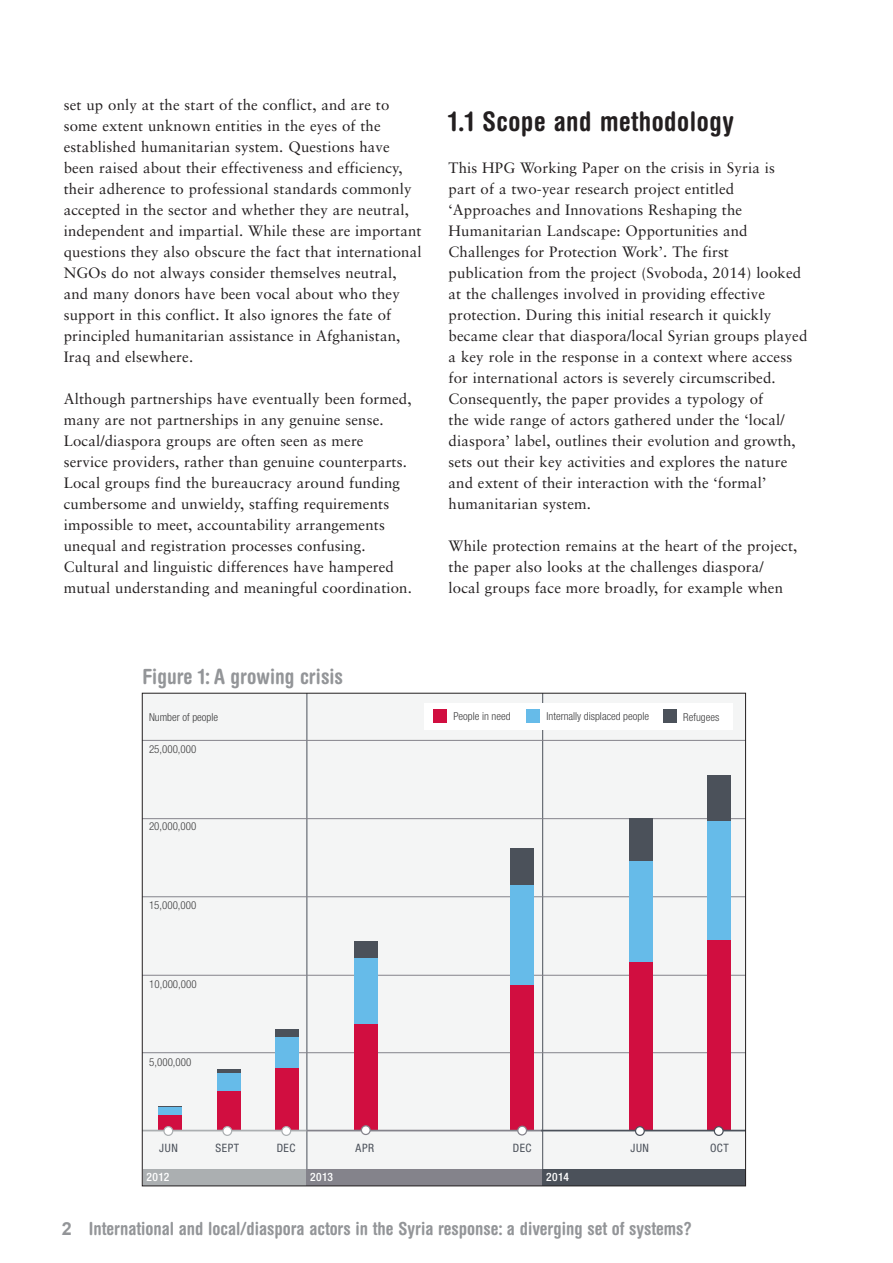
<style>
.page{position:relative;width:893px;height:1263px;background:#fff}
.page>*{position:absolute;margin:0;border:0;box-sizing:border-box;transform-origin:0 0}
.B_head{font:700 condensed 27px "Helvetica Rounded";letter-spacing:.02em;color:#231f20}
.table_head{font:700 condensed 21px "Helvetica Rounded";color:#939598}
.t1{font:700 condensed 18px "Helvetica Rounded";color:#939598}
.Body_txt{font:15px/21px "Sabon";letter-spacing:.01em;color:#231f20}
.t2{font:condensed 11.55px "Helvetica Neue LT Std";letter-spacing:.05em;color:#4b515a}
.t3{font:500 condensed 11.55px "Helvetica Neue LT Std";letter-spacing:.035em;color:#fff}
.t4{font:300 condensed 10.95px "Helvetica Neue LT Std";color:#3e3e3f}
.s1{font-family:"Arial";font-stretch:normal}
</style>
<div class="page">
<div style="left:142px;top:693px;width:604px;height:492px;background:#f4f5f5"></div>
<hr style="left:306px;top:693px;width:1px;height:492px;background:#4b515a">
<hr style="left:542px;top:693px;width:1px;height:492px;background:#4b515a">
<hr style="left:142px;top:1052px;width:604px;height:1px;background:#84838b">
<hr style="left:142px;top:975px;width:604px;height:1px;background:#84838b">
<hr style="left:142px;top:896px;width:604px;height:1px;background:#84838b">
<hr style="left:142px;top:818px;width:604px;height:1px;background:#84838b">
<hr style="left:142px;top:740px;width:604px;height:1px;background:#84838b">
<svg style="left:158px;top:1106px;width:24px;height:1px"></svg>
<hr style="left:217px;top:1069px;width:24px;height:4px;background:#4b515a">
<div style="left:275px;top:1029px;width:24px;height:8px;background:#4b515a"></div>
<div style="left:355px;top:941px;width:23px;height:17px;background:#4b515a"></div>
<div style="left:510px;top:849px;width:24px;height:36px;background:#4b515a"></div>
<div style="left:629px;top:818px;width:23px;height:43px;background:#4b515a"></div>
<div style="left:707px;top:775px;width:24px;height:47px;background:#4b515a"></div>
<div style="left:158px;top:1107px;width:24px;height:8px;background:#66bbe9"></div>
<div style="left:217px;top:1073px;width:24px;height:19px;background:#66bbe9"></div>
<div style="left:275px;top:1037px;width:24px;height:31px;background:#66bbe9"></div>
<div style="left:355px;top:958px;width:23px;height:67px;background:#66bbe9"></div>
<div style="left:510px;top:885px;width:24px;height:101px;background:#66bbe9"></div>
<div style="left:629px;top:861px;width:23px;height:101px;background:#66bbe9"></div>
<div style="left:707px;top:821px;width:24px;height:119px;background:#66bbe9"></div>
<div style="left:158px;top:1115px;width:24px;height:16px;background:#d10e40"></div>
<div style="left:217px;top:1092px;width:24px;height:39px;background:#d10e40"></div>
<div style="left:275px;top:1068px;width:24px;height:63px;background:#d10e40"></div>
<div style="left:355px;top:1024px;width:23px;height:107px;background:#d10e40"></div>
<div style="left:510px;top:985px;width:24px;height:146px;background:#d10e40"></div>
<div style="left:629px;top:962px;width:23px;height:169px;background:#d10e40"></div>
<div style="left:707px;top:940px;width:24px;height:191px;background:#d10e40"></div>
<hr style="left:142px;top:1130px;width:165px;height:1px;background:#abafb1">
<div style="left:164px;top:1127px;width:9px;height:8px;background:#fff;border-radius:50%"></div>
<div style="left:163px;top:1126px;width:10px;height:10px;border:1px solid #abafb1;border-radius:50%"></div>
<div style="left:223px;top:1127px;width:9px;height:8px;background:#fff;border-radius:50%"></div>
<div style="left:222px;top:1126px;width:10px;height:10px;border:1px solid #abafb1;border-radius:50%"></div>
<div style="left:282px;top:1127px;width:9px;height:8px;background:#fff;border-radius:50%"></div>
<div style="left:281px;top:1126px;width:10px;height:10px;border:1px solid #abafb1;border-radius:50%"></div>
<hr style="left:307px;top:1130px;width:235px;height:1px;background:#84838b">
<hr style="left:541px;top:1130px;width:205px;height:1px;background:#4b515a">
<div style="left:518px;top:1126px;width:8px;height:9px;background:#fff;border-radius:50%"></div>
<div style="left:517px;top:1125px;width:10px;height:10px;border:1px solid #84838b;border-radius:50%"></div>
<div style="left:361px;top:1126px;width:9px;height:8px;background:#fff;border-radius:50%"></div>
<div style="left:361px;top:1125px;width:10px;height:10px;border:1px solid #84838b;border-radius:50%"></div>
<div style="left:636px;top:1127px;width:8px;height:8px;background:#fff;border-radius:50%"></div>
<div style="left:635px;top:1126px;width:10px;height:10px;border:1px solid #4b515a;border-radius:50%"></div>
<div style="left:714px;top:1127px;width:9px;height:8px;background:#fff;border-radius:50%"></div>
<div style="left:714px;top:1126px;width:10px;height:10px;border:1px solid #4b515a;border-radius:50%"></div>
<div style="left:143px;top:1169px;width:163px;height:16px;background:#abafb1"></div>
<div style="left:307px;top:1169px;width:235px;height:16px;background:#84838b"></div>
<div style="left:543px;top:1169px;width:203px;height:16px;background:#4b515a"></div>
<div style="left:424px;top:703px;width:308px;height:27px;background:#fff"></div>
<div style="left:433px;top:709px;width:14px;height:14px;background:#d10e40"></div>
<div style="left:526px;top:709px;width:14px;height:14px;background:#66bbe9"></div>
<div style="left:663px;top:709px;width:13px;height:14px;background:#4b515a"></div>
<p class="Body_txt" style="left:64px;top:94px;width:359px">set up only at the start of the conflict, and are to some extent unknown entities in the eyes of the established humanitarian system. Questions have been raised about their effectiveness and efficiency, their adherence to professional standards commonly accepted in the sector and whether they are neutral, independent and impartial. While these are important questions they also obscure the fact that international NGOs do not always consider themselves neutral, and many donors have been vocal about who they support in this conflict. It also ignores the fate of principled humanitarian assistance in Afghanistan, Iraq and elsewhere.</p>
<p class="Body_txt" style="left:64px;top:388px;width:350px">Although partnerships have eventually been formed, many are not partnerships in any genuine sense.<br>Local/diaspora groups are often seen as mere<br>service providers, rather than genuine counterparts.<br>Local groups find the bureaucracy around funding cumbersome and unwieldy, staffing requirements impossible to meet, accountability arrangements unequal and registration processes confusing.<br>Cultural and linguistic differences have hampered mutual understanding and meaningful coordination.</p>
<p class="B_head" style="left:449px;top:105px;width:287px">1.1 Scope and methodology</p>
<p class="Body_txt" style="left:449px;top:157px;width:360px">This HPG Working Paper on the crisis in Syria is<br>part of a two-year research project entitled ‘Approaches and Innovations Reshaping the Humanitarian Landscape: Opportunities and Challenges for Protection Work’. The first publication from the project (Svoboda, 2014) looked at the challenges involved in providing effective protection. During this initial research it quickly became clear that diaspora/local Syrian groups played a key role in the response in a context where access for international actors is severely circumscribed.<br>Consequently, the paper provides a typology of<br>the wide range of actors gathered under the ‘local/ diaspora’ label, outlines their evolution and growth, sets out their key activities and explores the nature and extent of their interaction with the ‘formal’ humanitarian system.</p>
<p class="Body_txt" style="left:449px;top:535px;width:350px">While protection remains at the heart of the project, the paper also looks at the challenges diaspora/ local groups face more broadly, for example when</p>
<p class="table_head" style="left:142px;top:664px;width:202px">Figure 1: A growing crisis</p>
<p class="t4" style="left:149px;top:711px;width:71px">Number of people</p>
<p class="t4" style="left:453px;top:710px;width:59px">People in need</p>
<p class="t4" style="left:546px;top:710px;width:104px">Internally displaced people</p>
<p class="t4" style="left:683px;top:710px;width:38px">Refugees</p>
<p class="t4" style="left:149px;top:742px;width:49px">25,000,000</p>
<p class="t4" style="left:149px;top:820px;width:49px">20,000,000</p>
<p class="t4" style="left:149px;top:899px;width:49px">15,000,000</p>
<p class="t4" style="left:149px;top:978px;width:49px">10,000,000</p>
<p class="t4" style="left:149px;top:1056px;width:44px">5,000,000</p>
<p class="t2" style="left:277px;top:1141px;width:20px">DEC</p>
<p class="t2" style="left:356px;top:1141px;width:20px">APR</p>
<p class="t2" style="left:513px;top:1141px;width:20px">DEC</p>
<p class="t2" style="left:630px;top:1141px;width:20px">JUN</p>
<p class="t2" style="left:710px;top:1141px;width:20px">OCT</p>
<p class="t2" style="left:159px;top:1141px;width:20px">JUN</p>
<p class="t2" style="left:215px;top:1141px;width:25px">SEPT</p>
<p class="t3" style="left:146px;top:1170px;width:24px">2012</p>
<p class="t3" style="left:310px;top:1170px;width:24px">2013</p>
<p class="t3" style="left:546px;top:1170px;width:25px">2014</p>
<p class="t1" style="left:62px;top:1218px;width:632px"><span class="s1">2</span> International and local/diaspora actors in the Syria response: a diverging set of systems?</p>
</div>
